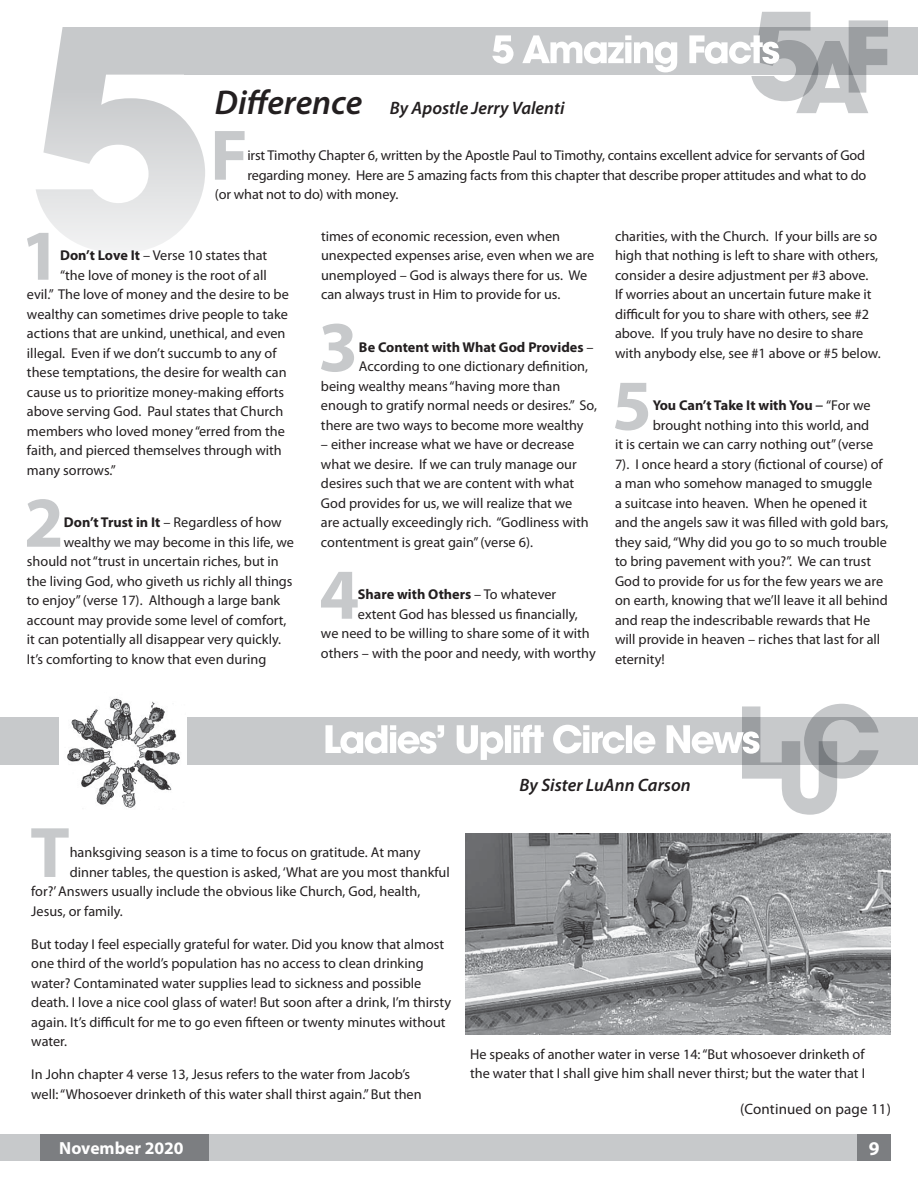
<style>
.page{position:relative;width:918px;height:1188px;background:#fff}
.page>*{position:absolute;margin:0;border:0;box-sizing:border-box;transform-origin:0 0}
.t1{font:700 72.15px "Myriad Pro";color:#c7c9cb}
.t2{font:700 19.5px "Myriad Pro";color:#fff}
.t3{font:italic 600 18px "Myriad Pro";color:#231f20}
.t4{font:700 17.55px "Myriad Pro";color:#fff}
.t5{font:15px "Myriad Pro";letter-spacing:.01em;color:#231f20}
.t6{font:14.25px/19.5px "Myriad Pro";color:#231f20}
.t7{font:700 14.25px "Myriad Pro";color:#231f20}
.s1{font-size:34.5px}
.s2{font-weight:700}
.s3{font-weight:400}
.s4{font-family:"Calibri";font-weight:400}
</style>
<div class="page">
<div style="left:0;top:1134px;width:891px;height:27px;background:#c7c9cb"></div>
<div style="left:40px;top:1134px;width:169px;height:27px;background:#7c7e81"></div>
<div style="left:857px;top:1134px;width:34px;height:27px;background:#7c7e81"></div>
<svg style="left:36px;top:27px;width:169px;height:226px"></svg>
<div style="left:184px;top:27px;width:734px;height:47px;background:#c7c9cb"></div>
<svg style="left:492px;top:12px;width:396px;height:101px"></svg>
<div style="left:0;top:718px;width:918px;height:47px;background:#c7c9cb"></div>
<svg style="left:326px;top:704px;width:553px;height:111px"></svg>
<img style="left:59px;top:698px;width:128px;height:110px">
<img style="left:466px;top:834px;width:425px;height:201px">
<p class="t3" style="left:215px;top:97px;width:351px"><span class="s1">Difference</span> By Apostle Jerry Valenti</p>
<h1 class="t1" style="left:210px;top:108px;width:40px">F</h1>
<p class="t6" style="left:247px;top:145px;width:619px">irst Timothy Chapter 6, written by the Apostle Paul to Timothy, contains excellent advice for servants of God</p>
<p class="t6" style="left:247px;top:165px;width:621px">regarding money. Here are 5 amazing facts from this chapter that describe proper attitudes and what to do</p>
<p class="t6" style="left:215px;top:184px;width:185px">(or what not to do) with money.</p>
<h1 class="t1" style="left:21px;top:208px;width:42px">1</h1>
<p class="t6" style="left:60px;top:245px;width:209px"><span class="s2">Don’t Love It</span> – Verse 10 states that</p>
<p class="t6" style="left:60px;top:265px;width:208px">“the love of money is the root of all</p>
<p class="t6" style="left:27px;top:284px;width:263px">evil.” The love of money and the desire to be</p>
<p class="t6" style="left:27px;top:304px;width:262px">wealthy can sometimes drive people to take</p>
<p class="t6" style="left:27px;top:323px;width:260px">actions that are unkind, unethical, and even</p>
<p class="t6" style="left:27px;top:343px;width:251px">illegal. Even if we don’t succumb to any of</p>
<p class="t6" style="left:27px;top:362px;width:261px">these temptations, the desire for wealth can</p>
<p class="t6" style="left:27px;top:382px;width:259px">cause us to prioritize money-making efforts</p>
<p class="t6" style="left:27px;top:401px;width:258px">above serving God. Paul states that Church</p>
<p class="t6" style="left:27px;top:421px;width:259px">members who loved money “erred from the</p>
<p class="t6" style="left:27px;top:440px;width:256px">faith, and pierced themselves through with</p>
<p class="t6" style="left:27px;top:460px;width:90px">many sorrows.”</p>
<h1 class="t1" style="left:24px;top:475px;width:42px">2</h1>
<p class="t6" style="left:64px;top:512px;width:219px"><span class="s2">Don’t Trust in It</span> – Regardless of how</p>
<p class="t6" style="left:64px;top:532px;width:232px">wealthy we may become in this life, we</p>
<p class="t6" style="left:27px;top:551px;width:253px">should not “trust in uncertain riches, but in</p>
<p class="t6" style="left:27px;top:571px;width:267px">the living God, who giveth us richly all things</p>
<p class="t6" style="left:27px;top:590px;width:255px">to enjoy” (verse 17). Although a large bank</p>
<p class="t6" style="left:27px;top:610px;width:261px">account may provide some level of comfort,</p>
<p class="t6" style="left:27px;top:629px;width:256px">it can potentially all disappear very quickly.</p>
<p class="t6" style="left:27px;top:649px;width:241px">It’s comforting to know that even during</p>
<p class="t6" style="left:321px;top:226px;width:275px">times of economic recession, even when unexpected expenses arise, even when we are unemployed – God is always there for us. We can always trust in Him to provide for us.</p>
<h1 class="t1" style="left:318px;top:300px;width:42px">3</h1>
<p class="t7" style="left:359px;top:338px;width:236px">Be Content with What God Provides <span class="s3">–</span></p>
<p class="t6" style="left:359px;top:356px;width:231px">According to one dictionary definition,</p>
<p class="t6" style="left:321px;top:376px;width:241px">being wealthy means “having more than</p>
<p class="t6" style="left:321px;top:395px;width:277px">enough to gratify normal needs or desires.” So,</p>
<p class="t6" style="left:321px;top:415px;width:264px">there are two ways to become more wealthy</p>
<p class="t6" style="left:321px;top:434px;width:269px">– either increase what we have or decrease what we desire. If we can truly manage our desires such that we are content with what God provides for us, we will realize that we are actually exceedingly rich. “Godliness with contentment is great gain” (verse 6).</p>
<h1 class="t1" style="left:319px;top:547px;width:42px">4</h1>
<p class="t7" style="left:358px;top:585px;width:200px">Share with Others <span class="s3">– To whatever</span></p>
<p class="t6" style="left:358px;top:604px;width:222px">extent God has blessed us financially,</p>
<p class="t6" style="left:321px;top:623px;width:270px">we need to be willing to share some of it with</p>
<p class="t6" style="left:321px;top:643px;width:276px">others – with the poor and needy, with worthy</p>
<p class="t6" style="left:615px;top:226px;width:267px">charities, with the Church. If your bills are so high that nothing is left to share with others, consider a desire adjustment per #3 above.<br>If worries about an uncertain future make it difficult for you to share with others, see #2 above. If you truly have no desire to share with anybody else, see #1 above or #5 below.</p>
<h1 class="t1" style="left:612px;top:358px;width:42px">5</h1>
<p class="t7" style="left:653px;top:396px;width:220px">You Can’t Take It with You <span class="s4">–</span> <span class="s3">“For we</span></p>
<p class="t6" style="left:653px;top:415px;width:218px">brought nothing into this world, and</p>
<p class="t6" style="left:615px;top:434px;width:260px">it is certain we can carry nothing out” (verse</p>
<p class="t6" style="left:615px;top:454px;width:269px">7). I once heard a story (fictional of course) of</p>
<p class="t6" style="left:615px;top:473px;width:259px">a man who somehow managed to smuggle</p>
<p class="t6" style="left:615px;top:493px;width:254px">a suitcase into heaven. When he opened it</p>
<p class="t6" style="left:615px;top:512px;width:275px">and the angels saw it was filled with gold bars,</p>
<p class="t6" style="left:615px;top:532px;width:273px">they said, “Why did you go to so much trouble</p>
<p class="t6" style="left:615px;top:551px;width:258px">to bring pavement with you?”. We can trust</p>
<p class="t6" style="left:615px;top:571px;width:270px">God to provide for us for the few years we are</p>
<p class="t6" style="left:615px;top:590px;width:274px">on earth, knowing that we’ll leave it all behind</p>
<p class="t6" style="left:615px;top:610px;width:257px">and reap the indescribable rewards that He</p>
<p class="t6" style="left:615px;top:629px;width:267px">will provide in heaven – riches that last for all</p>
<p class="t6" style="left:615px;top:649px;width:51px">eternity!</p>
<p class="t3" style="left:520px;top:773px;width:173px">By Sister LuAnn Carson</p>
<h1 class="t1" style="left:30px;top:806px;width:41px">T</h1>
<p class="t6" style="left:70px;top:843px;width:352px">hanksgiving season is a time to focus on gratitude. At many</p>
<p class="t6" style="left:70px;top:862px;width:382px">dinner tables, the question is asked, ‘What are you most thankful</p>
<p class="t6" style="left:31px;top:882px;width:391px">for?’ Answers usually include the obvious like Church, God, health,</p>
<p class="t6" style="left:31px;top:901px;width:93px">Jesus, or family.</p>
<p class="t6" style="left:31px;top:934px;width:421px">But today I feel especially grateful for water. Did you know that almost one third of the world’s population has no access to clean drinking water? Contaminated water supplies lead to sickness and possible death. I love a nice cool glass of water! But soon after a drink, I’m thirsty again. It’s difficult for me to go even fifteen or twenty minutes without water.</p>
<p class="t6" style="left:31px;top:1065px;width:392px">In John chapter 4 verse 13, Jesus refers to the water from Jacob’s well: “Whosoever drinketh of this water shall thirst again.” But then</p>
<p class="t6" style="left:470px;top:1044px;width:396px">He speaks of another water in verse 14: “But whosoever drinketh of the water that I shall give him shall never thirst; but the water that I</p>
<p class="t5" style="left:740px;top:1100px;width:152px">(Continued on page 11)</p>
<p class="t4" style="left:59px;top:1137px;width:126px">November 2020</p>
<h2 class="t2" style="left:869px;top:1136px;width:12px">9</h2>
</div>
